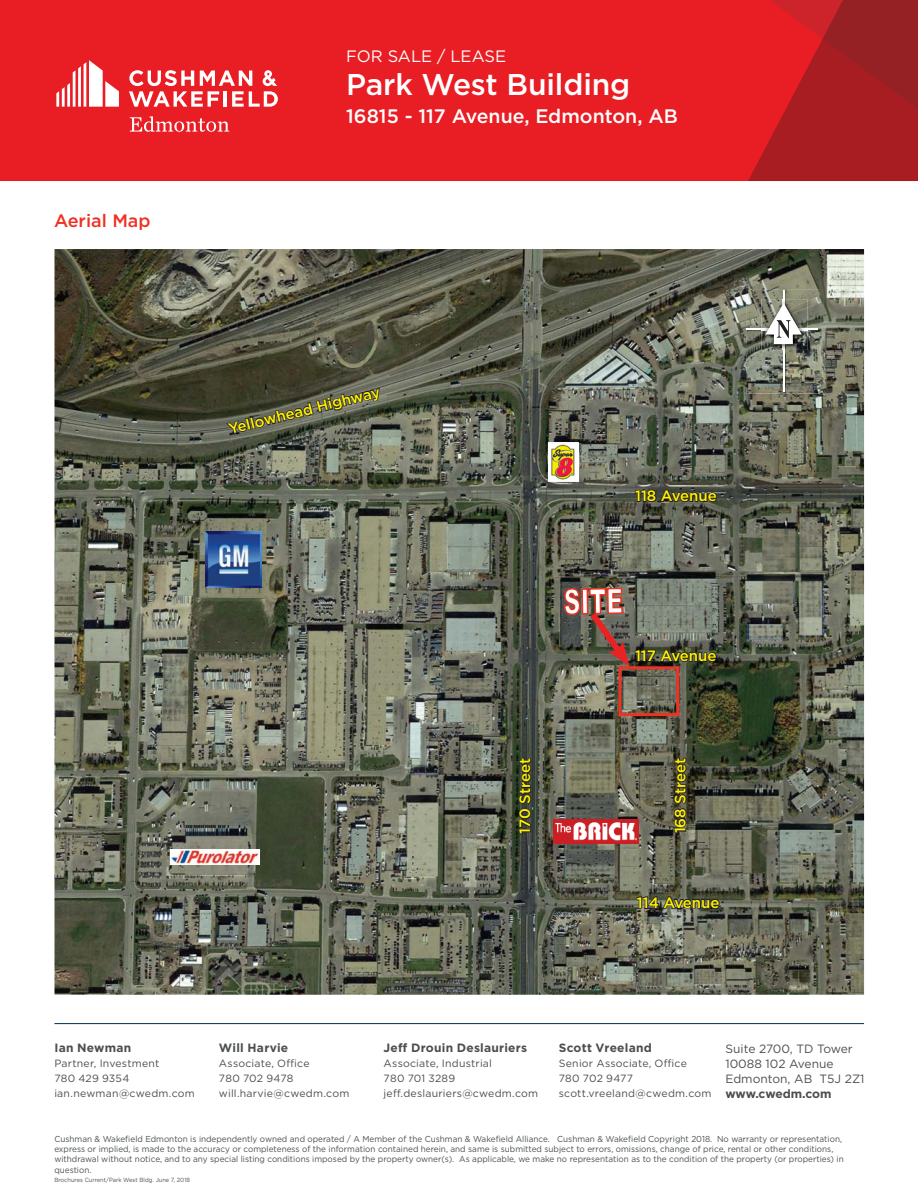
<style>
.page{position:relative;width:918px;height:1188px;background:#fff}
.page>*{position:absolute;margin:0;border:0;box-sizing:border-box;transform-origin:0 0}
.t1{font:500 30px "Gotham";letter-spacing:-.005em;color:#fff}
.t2{font:500 19.5px "Gotham";color:#fff}
.t3{font:500 18px "Gotham";color:#ee3224}
.t4{font:16.5px "Gotham";color:#fff}
.t5{font:500 15px "Gotham";color:#fff200}
.t6{font:700 12px "Gotham";letter-spacing:.02em;color:#4b4e50}
.t7{font:12px/15px "Gotham";color:#4b4e50}
.t8{font:700 12px "Gotham";letter-spacing:-.005em;color:#4b4e50}
.t9{font:10.5px/15px "Gotham";letter-spacing:.02em;color:#4b4e50}
.t10{font:8.7px/10.4px "Gotham";color:#4b4e50;scale:.95 1}
.t11{font:6px "Gotham";color:#4b4e50;scale:.95 1}
</style>
<div class="page">
<div style="left:0;top:0;width:918px;height:181px;background:#e91d24"></div>
<svg style="left:748px;top:0;width:170px;height:181px"></svg>
<svg style="left:56px;top:60px;width:63px;height:47px"></svg>
<svg style="left:129px;top:70px;width:149px;height:37px"></svg>
<svg style="left:130px;top:116px;width:99px;height:16px"></svg>
<hr style="left:54px;top:1023px;width:810px;height:1px;background:#002e4d">
<img style="left:55px;top:249px;width:809px;height:746px">
<img style="left:746px;top:290px;width:74px;height:104px">
<hr style="left:783px;top:290px;width:1px;height:101px;background:#fff">
<hr style="left:746px;top:329px;width:72px;height:1px;background:#fff">
<img style="left:761px;top:299px;width:46px;height:51px">
<svg style="left:765px;top:303px;width:37px;height:47px"></svg>
<svg style="left:634px;top:489px;width:84px;height:14px"></svg>
<div style="left:618px;top:666px;width:61px;height:50px;border:3px solid #ee3224"></div>
<svg style="left:635px;top:896px;width:86px;height:14px"></svg>
<svg style="left:563px;top:587px;width:155px;height:79px;background:#73685e"></svg>
<svg style="left:225px;top:386px;width:156px;height:54px;background:#4f5144"></svg>
<svg style="left:518px;top:757px;width:14px;height:79px"></svg>
<svg style="left:673px;top:757px;width:14px;height:78px"></svg>
<img style="left:549px;top:442px;width:30px;height:39px">
<img style="left:553px;top:819px;width:85px;height:24px">
<img style="left:171px;top:849px;width:88px;height:15px">
<img style="left:205px;top:531px;width:57px;height:57px">
<h3 class="t4" style="left:346px;top:50px;width:161px">FOR SALE / LEASE</h3>
<h3 class="t3" style="left:54px;top:214px;width:98px">Aerial Map</h3>
<h1 class="t1" style="left:346px;top:74px;width:286px">Park West Building</h1>
<h2 class="t2" style="left:346px;top:109px;width:333px">16815 - 117 Avenue, Edmonton, AB</h2>
<h3 class="t5" style="left:227px;top:424px;width:157px;rotate:-14deg">Yellowhead Highway</h3>
<h3 class="t5" style="left:635px;top:490px;width:83px">118 Avenue</h3>
<h3 class="t5" style="left:635px;top:650px;width:83px">117 Avenue</h3>
<h3 class="t5" style="left:519px;top:834px;width:78px;rotate:-90deg">170 Street</h3>
<h3 class="t5" style="left:675px;top:833px;width:77px;rotate:-90deg">168 Street</h3>
<h3 class="t5" style="left:637px;top:897px;width:84px">114 Avenue</h3>
<h3 class="t6" style="left:54px;top:1040px;width:78px">Ian Newman</h3>
<p class="t9" style="left:54px;top:1056px;width:142px">Partner, Investment<br>780 429 9354 ian.newman@cwedm.com</p>
<h3 class="t6" style="left:219px;top:1041px;width:71px">Will Harvie</h3>
<p class="t9" style="left:219px;top:1057px;width:132px">Associate, Office<br>780 702 9478 will.harvie@cwedm.com</p>
<h3 class="t6" style="left:384px;top:1041px;width:145px">Jeff Drouin Deslauriers</h3>
<p class="t9" style="left:384px;top:1057px;width:156px">Associate, Industrial<br>780 701 3289 jeff.deslauriers@cwedm.com</p>
<h3 class="t6" style="left:559px;top:1040px;width:95px">Scott Vreeland</h3>
<p class="t9" style="left:559px;top:1056px;width:154px">Senior Associate, Office<br>780 702 9477 scott.vreeland@cwedm.com</p>
<h3 class="t7" style="left:725px;top:1042px;width:141px">Suite 2700, TD Tower<br>10088 102 Avenue<br>Edmonton, AB T5J 2Z1</h3>
<h3 class="t8" style="left:725px;top:1086px;width:108px">www.cwedm.com</h3>
<p class="t10" style="left:54px;top:1134px;width:833px">Cushman &amp; Wakefield Edmonton is independently owned and operated / A Member of the Cushman &amp; Wakefield Alliance. Cushman &amp; Wakefield Copyright 2018. No warranty or representation, express or implied, is made to the accuracy or completeness of the information contained herein, and same is submitted subject to errors, omissions, change of price, rental or other conditions, withdrawal without notice, and to any special listing conditions imposed by the property owner(s). As applicable, we make no representation as to the condition of the property (or properties) in question.</p>
<p class="t11" style="left:54px;top:1177px;width:144px">Brochures Current/Park West Bldg. June 7, 2018</p>
</div>
